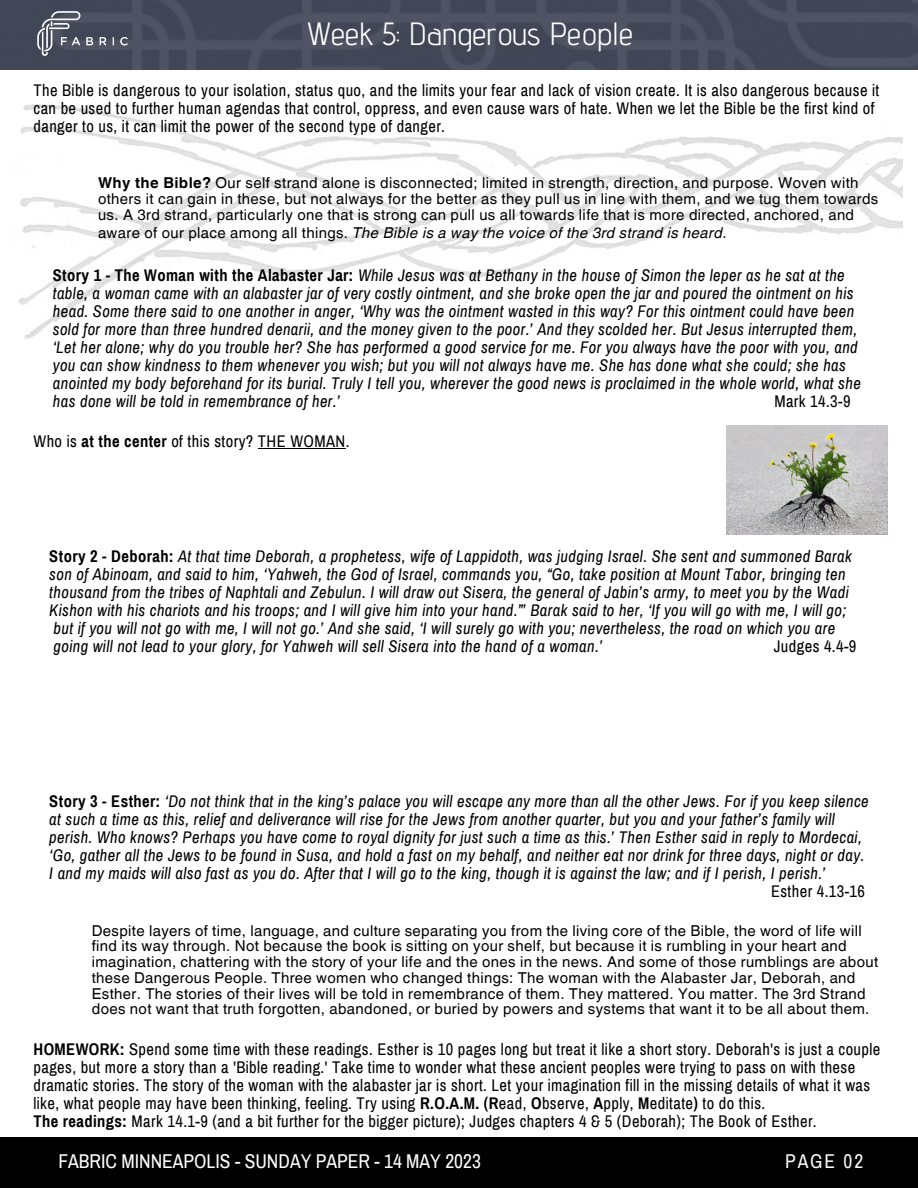
<style>
.page{position:relative;width:918px;height:1188px;background:#fff}
.page>*{position:absolute;margin:0;border:0;box-sizing:border-box;transform-origin:0 0}
.t1{font:32.1px "Advent Pro";color:#fff}
.t2{font:19.5px "Archivo Narrow";color:#fff}
.t3{font:19.5px "Archivo Narrow";letter-spacing:.1em;color:#fafafa}
.t4{font:italic 16.5px/18px "Archivo Narrow";letter-spacing:.025em;color:#000}
.t5{font:16.5px/18px "Archivo Narrow";letter-spacing:.025em;color:#000}
.t6{font:15px/15.8px "Helvetica World";letter-spacing:.025em;color:#000}
.t7{font:italic 15px "Helvetica World";letter-spacing:.025em;color:#000}
.s1{font-weight:700}
.s2{font-style:normal}
.s3{font-weight:700;font-style:normal}
</style>
<div class="page">
<img style="left:0;top:0;width:918px;height:69px">
<img style="left:34px;top:10px;width:97px;height:48px">
<div style="left:0;top:1137px;width:918px;height:51px;background:#000"></div>
<img style="left:9px;top:105px;width:894px;height:234px">
<img style="left:727px;top:426px;width:160px;height:109px">
<hr style="left:258px;top:448px;width:88px;height:1px;background:#000">
<p class="t1" style="left:305px;top:14px;width:329px">Week 5: Dangerous People</p>
<p class="t5" style="left:34px;top:81px;width:847px">The Bible is dangerous to your isolation, status quo, and the limits your fear and lack of vision create. It is also dangerous because it can be used to further human agendas that control, oppress, and even cause wars of hate. When we let the Bible be the first kind of danger to us, it can limit the power of the second type of danger.</p>
<p class="t6" style="left:98px;top:175px;width:762px"><span class="s1">Why the Bible?</span> Our self strand alone is disconnected; limited in strength, direction, and purpose. Woven with</p>
<p class="t6" style="left:98px;top:191px;width:782px">others it can gain in these, but not always for the better as they pull us in line with them, and we tug them towards</p>
<p class="t6" style="left:98px;top:207px;width:758px">us. A 3rd strand, particularly one that is strong can pull us all towards life that is more directed, anchored, and</p>
<p class="t7" style="left:98px;top:220px;width:631px"><span class="s2">aware of our place among all things.</span> The Bible is a way the voice of the 3rd strand is heard.</p>
<p class="t4" style="left:53px;top:267px;width:810px"><span class="s3">Story 1 - The Woman with the Alabaster Jar:</span> While Jesus was at Bethany in the house of Simon the leper as he sat at the table, a woman came with an alabaster jar of very costly ointment, and she broke open the jar and poured the ointment on his head. Some there said to one another in anger, ‘Why was the ointment wasted in this way? For this ointment could have been sold for more than three hundred denarii, and the money given to the poor.’ And they scolded her. But Jesus interrupted them, ‘Let her alone; why do you trouble her? She has performed a good service for me. For you always have the poor with you, and you can show kindness to them whenever you wish; but you will not always have me. She has done what she could; she has anointed my body beforehand for its burial. Truly I tell you, wherever the good news is proclaimed in the whole world, what she has done will be told in remembrance of her.’</p>
<p class="t5" style="left:774px;top:393px;width:78px">Mark 14.3-9</p>
<p class="t5" style="left:34px;top:432px;width:318px">Who is <span class="s1">at the center</span> of this story? THE WOMAN.</p>
<p class="t4" style="left:49px;top:548px;width:804px"><span class="s3">Story 2 - Deborah:</span> At that time Deborah, a prophetess, wife of Lappidoth, was judging Israel. She sent and summoned Barak son of Abinoam, and said to him, ‘Yahweh, the God of Israel, commands you, “Go, take position at Mount Tabor, bringing ten thousand from the tribes of Naphtali and Zebulun. I will draw out Sisera, the general of Jabin’s army, to meet you by the Wadi Kishon with his chariots and his troops; and I will give him into your hand.”’ Barak said to her, ‘If you will go with me, I will go; but if you will not go with me, I will not go.’ And she said, ‘I will surely go with you; nevertheless, the road on which you are going will not lead to your glory, for Yahweh will sell Sisera into the hand of a woman.’</p>
<p class="t5" style="left:774px;top:638px;width:84px">Judges 4.4-9</p>
<p class="t4" style="left:49px;top:792px;width:821px"><span class="s3">Story 3 - Esther:</span> ‘Do not think that in the king’s palace you will escape any more than all the other Jews. For if you keep silence at such a time as this, relief and deliverance will rise for the Jews from another quarter, but you and your father’s family will perish. Who knows? Perhaps you have come to royal dignity for just such a time as this.’ Then Esther said in reply to Mordecai, ‘Go, gather all the Jews to be found in Susa, and hold a fast on my behalf, and neither eat nor drink for three days, night or day.<br>I and my maids will also fast as you do. After that I will go to the king, though it is against the law; and if I perish, I perish.’</p>
<p class="t5" style="left:771px;top:882px;width:96px">Esther 4.13-16</p>
<p class="t6" style="left:92px;top:923px;width:788px">Despite layers of time, language, and culture separating you from the living core of the Bible, the word of life will find its way through. Not because the book is sitting on your shelf, but because it is rumbling in your heart and imagination, chattering with the story of your life and the ones in the news. And some of those rumblings are about these Dangerous People. Three women who changed things: The woman with the Alabaster Jar, Deborah, and Esther. The stories of their lives will be told in remembrance of them. They mattered. You matter. The 3rd Strand does not want that truth forgotten, abandoned, or buried by powers and systems that want it to be all about them.</p>
<p class="t5" style="left:34px;top:1040px;width:848px"><span class="s1">HOMEWORK:</span> Spend some time with these readings. Esther is 10 pages long but treat it like a short story. Deborah's is just a couple pages, but more a story than a 'Bible reading.' Take time to wonder what these ancient peoples were trying to pass on with these dramatic stories. The story of the woman with the alabaster jar is short. Let your imagination fill in the missing details of what it was like, what people may have been thinking, feeling. Try using <span class="s1">R.O.A.M. (R</span>ead, <span class="s1">O</span>bserve, <span class="s1">A</span>pply, <span class="s1">M</span>editate<span class="s1">)</span> to do this.</p>
<p class="t5" style="left:34px;top:1112px;width:785px"><span class="s1">The readings:</span> Mark 14.1-9 (and a bit further for the bigger picture); Judges chapters 4 &amp; 5 (Deborah); The Book of Esther.</p>
<p class="t2" style="left:58px;top:1151px;width:424px">FABRIC MINNEAPOLIS - SUNDAY PAPER - 14 MAY 2023</p>
<p class="t3" style="left:785px;top:1151px;width:80px">PAGE 02</p>
</div>
